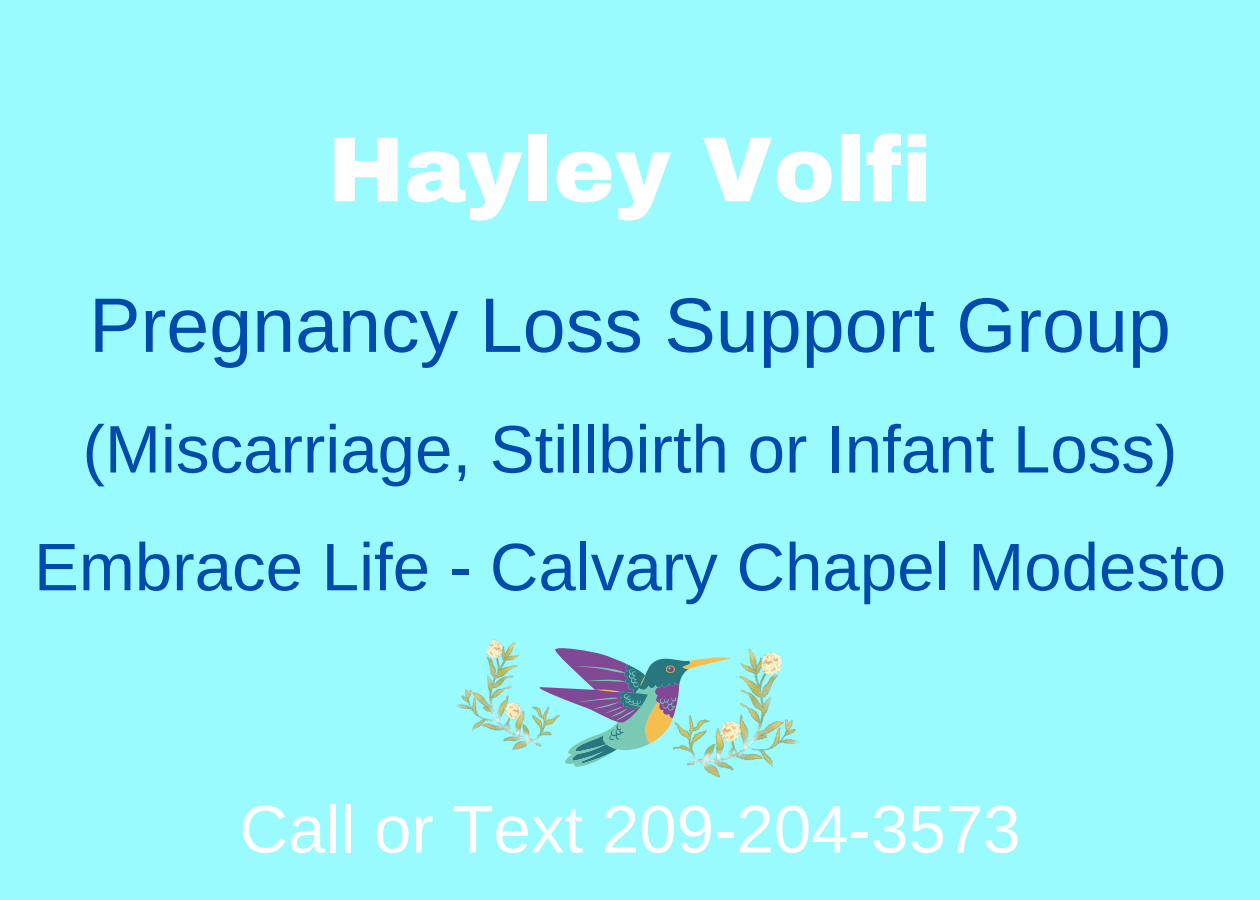
<style>
.page{position:relative;width:1260px;height:900px;background:#9afbff}
.page>*{position:absolute;margin:0;border:0;box-sizing:border-box;transform-origin:0 0}
.t1{font:900 92.25px "Archivo";color:#fff}
.t2{font:77.25px "Arimo";color:#004aad}
.t3{font:67.25px "Arimo";color:#004aad}
.t4{font:67.25px "Arimo";color:#fff}
</style>
<div class="page">
<svg style="left:574px;top:650px;width:80px;height:117px"></svg>
<img style="left:654px;top:648px;width:145px;height:130px">
<img style="left:456px;top:639px;width:126px;height:126px">
<h2 class="t1" style="left:328px;top:120px;width:606px">Hayley Volfi</h2>
<p class="t2" style="left:89px;top:282px;width:1083px">Pregnancy Loss Support Group</p>
<p class="t3" style="left:83px;top:412px;width:1096px">(Miscarriage, Stillbirth or Infant Loss)</p>
<p class="t3" style="left:34px;top:529px;width:1194px">Embrace Life - Calvary Chapel Modesto</p>
<p class="t4" style="left:239px;top:792px;width:783px">Call or Text 209-204-3573</p>
</div>
